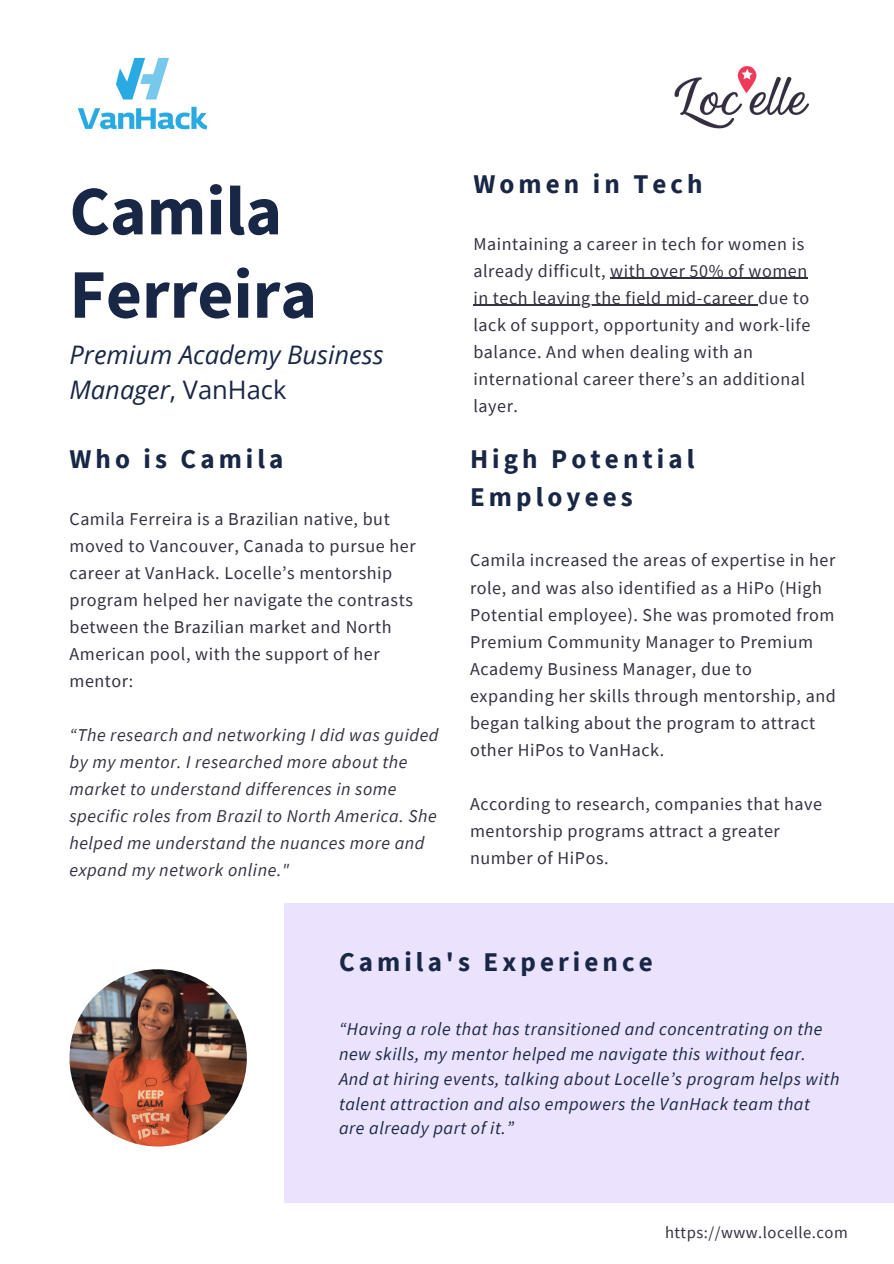
<style>
.page{position:relative;width:894px;height:1264px;background:#fff}
.page>*{position:absolute;margin:0;border:0;box-sizing:border-box;transform-origin:0 0}
.t1{font:700 69.6px "Source Sans Pro";color:#192746}
.t2{font:700 27px/37.2px "Source Sans Pro";letter-spacing:.15em;color:#192746}
.t3{font:italic 25.5px/35px "Open Sans";color:#192746}
.t4{font:18px/27px "Source Sans Pro";letter-spacing:.03em;color:#313141}
.t5{font:italic 18px/24.8px "Source Sans Pro";letter-spacing:.03em;color:#192746}
.t6{font:italic 18px/27px "Source Sans Pro";letter-spacing:.03em;color:#313141}
.t7{font:16.5px "Source Sans Pro";letter-spacing:.03em;color:#313141}
.s1{font-style:normal}
</style>
<div class="page">
<div style="left:284px;top:903px;width:609px;height:299px;background:#ebe3fd"></div>
<img style="left:69px;top:969px;width:178px;height:177px;border-radius:50%">
<img style="left:674px;top:66px;width:134px;height:63px">
<img style="left:77px;top:57px;width:131px;height:73px">
<hr style="left:610px;top:278px;width:197px;height:1px;background:#313141">
<hr style="left:473px;top:305px;width:285px;height:1px;background:#313141">
<p class="t1" style="left:69px;top:166px;width:214px">Camila</p>
<p class="t1" style="left:69px;top:249px;width:249px">Ferreira</p>
<p class="t3" style="left:69px;top:336px;width:315px">Premium Academy Business<br>Manager<span class="s1">, VanHack</span></p>
<p class="t2" style="left:69px;top:440px;width:215px">Who is Camila</p>
<p class="t4" style="left:69px;top:505px;width:347px">Camila Ferreira is a Brazilian native, but moved to Vancouver, Canada to pursue her career at VanHack. Locelle’s mentorship program helped her navigate the contrasts between the Brazilian market and North American pool, with the support of her mentor:</p>
<p class="t6" style="left:69px;top:721px;width:370px">“The research and networking I did was guided by my mentor. I researched more about the market to understand differences in some specific roles from Brazil to North America. She helped me understand the nuances more and expand my network online."</p>
<p class="t2" style="left:473px;top:165px;width:231px">Women in Tech</p>
<p class="t4" style="left:473px;top:230px;width:335px">Maintaining a career in tech for women is already difficult, with over 50% of women</p>
<p class="t4" style="left:473px;top:284px;width:338px">in tech leaving the field mid-career due to lack of support, opportunity and work-life balance. And when dealing with an international career there’s an additional layer.</p>
<p class="t2" style="left:470px;top:440px;width:226px">High Potential<br>Employees</p>
<p class="t4" style="left:470px;top:546px;width:367px">Camila increased the areas of expertise in her role, and was also identified as a HiPo (High Potential employee). She was promoted from Premium Community Manager to Premium Academy Business Manager, due to expanding her skills through mentorship, and began talking about the program to attract other HiPos to VanHack.</p>
<p class="t4" style="left:470px;top:790px;width:353px">According to research, companies that have</p>
<p class="t4" style="left:470px;top:817px;width:311px">mentorship programs attract a greater number of HiPos.</p>
<p class="t2" style="left:339px;top:942px;width:315px">Camila's Experience</p>
<p class="t5" style="left:339px;top:1016px;width:501px">“Having a role that has transitioned and concentrating on the new skills, my mentor helped me navigate this without fear.<br>And at hiring events, talking about Locelle’s program helps with talent attraction and also empowers the VanHack team that are already part of it.”</p>
<p class="t7" style="left:664px;top:1222px;width:184px">https://www.locelle.com</p>
</div>
